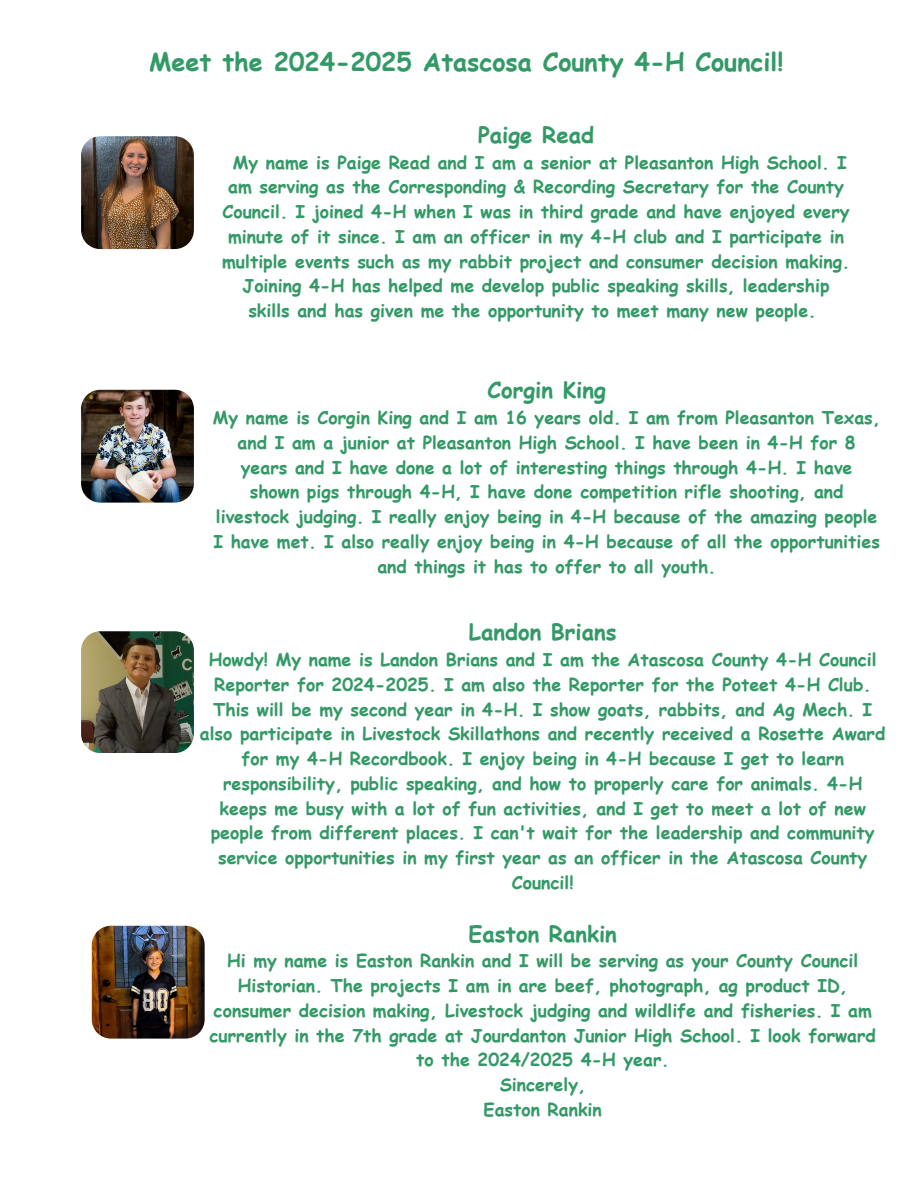
<style>
.page{position:relative;width:918px;height:1188px;background:#fff}
.page>*{position:absolute;margin:0;border:0;box-sizing:border-box;transform-origin:0 0}
.t1{font:700 25.2px "Comic Sans MS";color:#396}
.t2{font:700 22.2px "Comic Sans MS";color:#396}
.t3{font:700 17.7px/24.8px "Comic Sans MS";color:#396;text-align:center}
</style>
<div class="page">
<img style="left:81px;top:631px;width:113px;height:122px">
<img style="left:92px;top:926px;width:113px;height:113px">
<img style="left:81px;top:390px;width:113px;height:113px">
<img style="left:81px;top:136px;width:113px;height:113px">
<p class="t1" style="left:149px;top:43px;width:636px">Meet the 2024-2025 Atascosa County 4-H Council!</p>
<p class="t2" style="left:478px;top:118px;width:118px">Paige Read</p>
<p class="t3" style="left:222px;top:149px;width:629px">My name is Paige Read and I am a senior at Pleasanton High School. I am serving as the Corresponding &amp; Recording Secretary for the County Council. I joined 4-H when I was in third grade and have enjoyed every minute of it since. I am an officer in my 4-H club and I participate in multiple events such as my rabbit project and consumer decision making.<br>Joining 4-H has helped me develop public speaking skills, leadership skills and has given me the opportunity to meet many new people.</p>
<p class="t2" style="left:487px;top:374px;width:120px">Corgin King</p>
<p class="t3" style="left:213px;top:405px;width:669px">My name is Corgin King and I am 16 years old. I am from Pleasanton Texas, and I am a junior at Pleasanton High School. I have been in 4-H for 8 years and I have done a lot of interesting things through 4-H. I have<br>shown pigs through 4-H, I have done competition rifle shooting, and livestock judging. I really enjoy being in 4-H because of the amazing people I have met. I also really enjoy being in 4-H because of all the opportunities and things it has to offer to all youth.</p>
<p class="t2" style="left:469px;top:616px;width:149px">Landon Brians</p>
<p class="t3" style="left:200px;top:646px;width:687px">Howdy! My name is Landon Brians and I am the Atascosa County 4-H Council Reporter for 2024-2025. I am also the Reporter for the Poteet 4-H Club.<br>This will be my second year in 4-H. I show goats, rabbits, and Ag Mech. I also participate in Livestock Skillathons and recently received a Rosette Award for my 4-H Recordbook. I enjoy being in 4-H because I get to learn responsibility, public speaking, and how to properly care for animals. 4-H keeps me busy with a lot of fun activities, and I get to meet a lot of new people from different places. I can't wait for the leadership and community service opportunities in my first year as an officer in the Atascosa County Council!</p>
<p class="t2" style="left:469px;top:917px;width:150px">Easton Rankin</p>
<p class="t3" style="left:209px;top:948px;width:668px">Hi my name is Easton Rankin and I will be serving as your County Council Historian. The projects I am in are beef, photograph, ag product ID, consumer decision making, Livestock judging and wildlife and fisheries. I am currently in the 7th grade at Jourdanton Junior High School. I look forward to the 2024/2025 4-H year.</p>
<p class="t3" style="left:500px;top:1072px;width:88px">Sincerely,</p>
<p class="t3" style="left:484px;top:1096px;width:120px">Easton Rankin</p>
</div>
